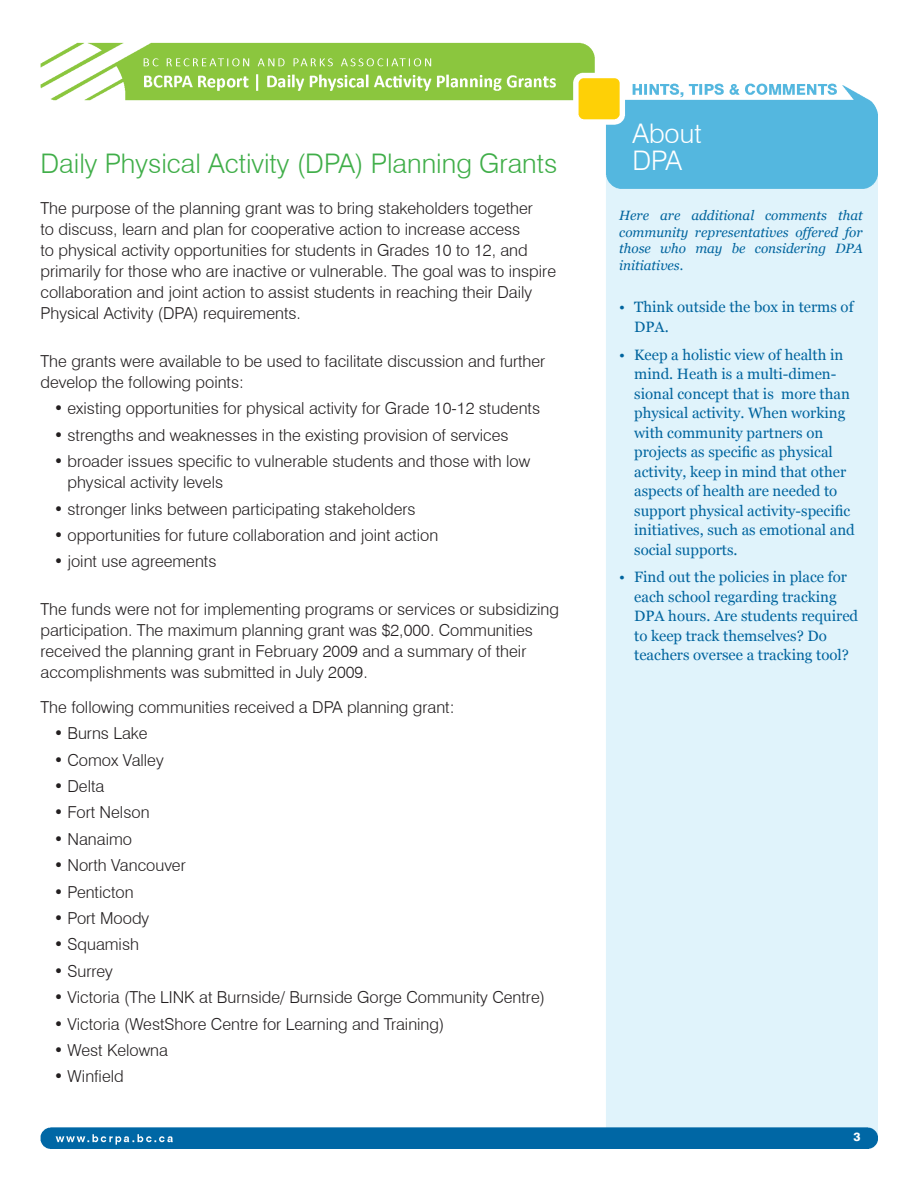
<style>
.page{position:relative;width:918px;height:1188px;background:#fff}
.page>*{position:absolute;margin:0;border:0;box-sizing:border-box;transform-origin:0 0}
.t1{font:300 27px "Swiss 721 BT";color:#40ae49}
.t2{font:300 27px/27px "Swiss 721 BT";color:#fff}
.t3{font:300 16.5px/21px "Swiss 721 BT";color:#231f20}
.t4{font:15px/19.5px "Georgia";color:#00649e}
.t5{font:italic 13.5px/16.5px "Georgia";color:#00649e;text-align:justify}
.t6{font:800 12px "Swiss 721 BT";color:#fff}
</style>
<div class="page">
<img style="left:40px;top:42px;width:838px;height:1106px">
<p class="t1" style="left:40px;top:147px;width:518px">Daily Physical Activity (DPA) Planning Grants</p>
<p class="t3" style="left:40px;top:197px;width:517px">The purpose of the planning grant was to bring stakeholders together<br>to discuss, learn and plan for cooperative action to increase access<br>to physical activity opportunities for students in Grades 10 to 12, and primarily for those who are inactive or vulnerable. The goal was to inspire collaboration and joint action to assist students in reaching their Daily Physical Activity (DPA) requirements.</p>
<p class="t3" style="left:40px;top:350px;width:506px">The grants were available to be used to facilitate discussion and further develop the following points:</p>
<p class="t3" style="left:54px;top:398px;width:488px">• existing opportunities for physical activity for Grade 10-12 students</p>
<p class="t3" style="left:54px;top:424px;width:456px">• strengths and weaknesses in the existing provision of services</p>
<p class="t3" style="left:67px;top:451px;width:464px;text-indent:-13px">• broader issues specific to vulnerable students and those with low physical activity levels</p>
<p class="t3" style="left:54px;top:498px;width:363px">• stronger links between participating stakeholders</p>
<p class="t3" style="left:54px;top:524px;width:386px">• opportunities for future collaboration and joint action</p>
<p class="t3" style="left:54px;top:551px;width:164px">• joint use agreements</p>
<p class="t3" style="left:40px;top:599px;width:520px">The funds were not for implementing programs or services or subsidizing participation. The maximum planning grant was $2,000. Communities received the planning grant in February 2009 and a summary of their accomplishments was submitted in July 2009.</p>
<p class="t3" style="left:40px;top:696px;width:415px">The following communities received a DPA planning grant:</p>
<p class="t3" style="left:54px;top:723px;width:95px">• Burns Lake</p>
<p class="t3" style="left:54px;top:749px;width:111px">• Comox Valley</p>
<p class="t3" style="left:54px;top:776px;width:52px">• Delta</p>
<p class="t3" style="left:54px;top:802px;width:97px">• Fort Nelson</p>
<p class="t3" style="left:54px;top:828px;width:80px">• Nanaimo</p>
<p class="t3" style="left:54px;top:855px;width:133px">• North Vancouver</p>
<p class="t3" style="left:54px;top:881px;width:81px">• Penticton</p>
<p class="t3" style="left:54px;top:908px;width:97px">• Port Moody</p>
<p class="t3" style="left:54px;top:934px;width:87px">• Squamish</p>
<p class="t3" style="left:54px;top:960px;width:60px">• Surrey</p>
<p class="t3" style="left:54px;top:987px;width:493px">• Victoria (The LINK at Burnside/ Burnside Gorge Community Centre)</p>
<p class="t3" style="left:54px;top:1013px;width:392px">• Victoria (WestShore Centre for Learning and Training)</p>
<p class="t3" style="left:54px;top:1040px;width:115px">• West Kelowna</p>
<p class="t3" style="left:54px;top:1066px;width:71px">• Winfield</p>
<p class="t2" style="left:632px;top:120px;width:71px">About<br>DPA</p>
<p class="t5" style="left:619px;top:207px;width:245px">Here are additional comments that community representatives offered for those who may be considering DPA initiatives.</p>
<p class="t4" style="left:634px;top:297px;width:221px;text-indent:-15px">• Think outside the box in terms of<br>DPA.</p>
<p class="t4" style="left:634px;top:345px;width:222px;text-indent:-15px">• Keep a holistic view of health in mind. Heath is a multi-dimen&shy;sional concept that is more than physical activity. When working with community partners on projects as specific as physical activity, keep in mind that other aspects of health are needed to support physical activity-specific initiatives, such as emotional and social supports.</p>
<p class="t4" style="left:634px;top:567px;width:225px;text-indent:-15px">• Find out the policies in place for each school regarding tracking<br>DPA hours. Are students required to keep track themselves? Do teachers oversee a tracking tool?</p>
<p class="t6" style="left:854px;top:1129px;width:9px">3</p>
</div>
